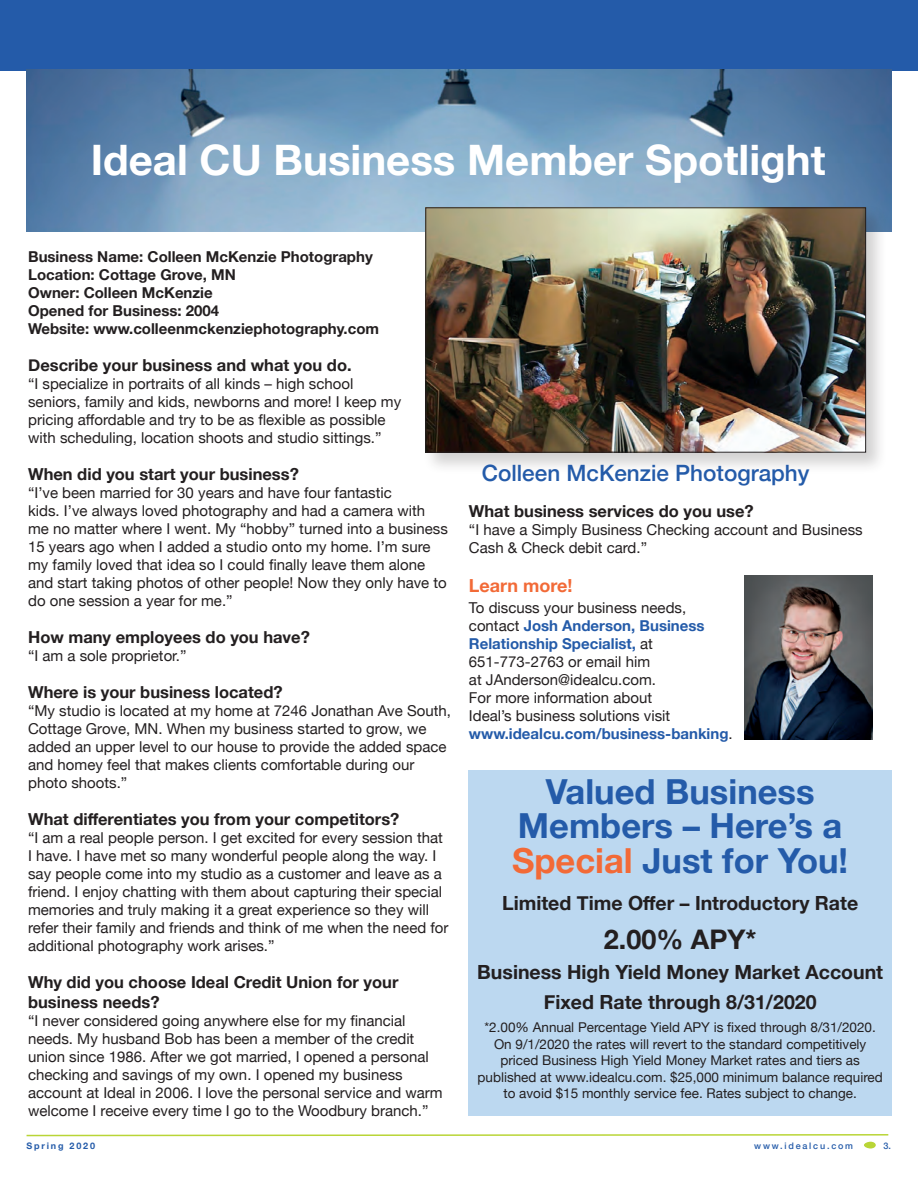
<style>
.page{position:relative;width:918px;height:1188px;background:#fff}
.page>*{position:absolute;margin:0;border:0;box-sizing:border-box;transform-origin:0 0}
.t1{font:700 42px "Helvetica Neue";color:#fff}
.t2{font:700 34.5px/34.5px "Helvetica Neue";color:#245ba9;text-align:center}
.t3{font:700 27px "Helvetica Neue";color:#231f20}
.t4{font:500 22.5px "Helvetica Neue";color:#245ba9}
.t5{font:700 19.5px/30.2px "Helvetica Neue";color:#231f20;text-align:center}
.t6{font:700 18px "Helvetica Neue";color:#f26a37}
.t7{font:700 16.5px/19.5px "Helvetica Neue";color:#231f20}
.t8{font:15px/18px "Helvetica Neue";color:#231f20}
.t9{font:700 15px/18px "Helvetica Neue";color:#231f20}
.t10{font:13.5px/16.5px "Helvetica Neue";color:#231f20;text-align:center}
.t11{font:500 9px "Helvetica Neue";letter-spacing:.2em;color:#245ba9}
.t12{font:700 9px "Helvetica Neue";letter-spacing:.2em;color:#245ba9}
.s1{font-weight:700;color:#245ba9}
.s2{color:#f26a37}
</style>
<div class="page">
<svg style="left:26px;top:1134px;width:863px;height:15px"></svg>
<div style="left:0;top:0;width:918px;height:70px;background:#245ba9"></div>
<img style="left:27px;top:69px;width:865px;height:163px">
<div style="left:423px;top:205px;width:465px;height:269px;background:#231f20;opacity:.2"></div>
<img style="left:427px;top:209px;width:437px;height:242px">
<div style="left:425px;top:207px;width:441px;height:246px;border:1px solid #231f20"></div>
<img style="left:745px;top:575px;width:127px;height:164px">
<div style="left:469px;top:770px;width:423px;height:346px;background:#bcd8f0"></div>
<h1 class="t1" style="left:91px;top:127px;width:736px">Ideal CU Business Member Spotlight</h1>
<p class="t9" style="left:28px;top:248px;width:352px">Business Name: Colleen McKenzie Photography Location: Cottage Grove, MN<br>Owner: Colleen McKenzie<br>Opened for Business: 2004<br>Website: www.colleenmckenziephotography.com</p>
<p class="t7" style="left:28px;top:356px;width:325px">Describe your business and what you do.</p>
<p class="t8" style="left:28px;top:376px;width:375px">“I specialize in portraits of all kinds – high school seniors, family and kids, newborns and more! I keep my pricing affordable and try to be as flexible as possible with scheduling, location shoots and studio sittings.”</p>
<p class="t7" style="left:28px;top:465px;width:272px">When did you start your business?</p>
<p class="t8" style="left:28px;top:485px;width:421px">“I’ve been married for 30 years and have four fantastic<br>kids. I’ve always loved photography and had a camera with me no matter where I went. My “hobby” turned into a business 15 years ago when I added a studio onto my home. I’m sure my family loved that idea so I could finally leave them alone and start taking photos of other people! Now they only have to do one session a year for me.”</p>
<p class="t7" style="left:28px;top:628px;width:283px">How many employees do you have?</p>
<p class="t8" style="left:28px;top:648px;width:160px">“I am a sole proprietor.”</p>
<p class="t7" style="left:28px;top:683px;width:256px">Where is your business located?</p>
<p class="t8" style="left:28px;top:703px;width:424px">“My studio is located at my home at 7246 Jonathan Ave South, Cottage Grove, MN. When my business started to grow, we added an upper level to our house to provide the added space and homey feel that makes clients comfortable during our photo shoots.”</p>
<p class="t7" style="left:28px;top:810px;width:373px">What differentiates you from your competitors?</p>
<p class="t8" style="left:28px;top:830px;width:422px">“I am a real people person. I get excited for every session that I have. I have met so many wonderful people along the way. I say people come into my studio as a customer and leave as a friend. I enjoy chatting with them about capturing their special memories and truly making it a great experience so they will refer their family and friends and think of me when the need for additional photography work arises.”</p>
<p class="t7" style="left:28px;top:973px;width:372px">Why did you choose Ideal Credit Union for your business needs?</p>
<p class="t8" style="left:28px;top:1012px;width:416px">“I never considered going anywhere else for my financial needs. My husband Bob has been a member of the credit union since 1986. After we got married, I opened a personal checking and savings of my own. I opened my business account at Ideal in 2006. I love the personal service and warm welcome I receive every time I go to the Woodbury branch.”</p>
<h3 class="t4" style="left:482px;top:455px;width:329px">Colleen McKenzie Photography</h3>
<p class="t7" style="left:469px;top:502px;width:286px">What business services do you use?</p>
<p class="t8" style="left:469px;top:521px;width:395px">“I have a Simply Business Checking account and Business<br>Cash &amp; Check debit card.”</p>
<p class="t6" style="left:469px;top:571px;width:105px">Learn more!</p>
<p class="t8" style="left:469px;top:600px;width:265px">To discuss your business needs, contact <span class="s1">Josh Anderson, Business<br>Relationship Specialist,</span> at<br>651-773-2763 or email him<br>at JAnderson@idealcu.com.<br>For more information about<br>Ideal’s business solutions visit <span class="s1">www.idealcu.com/business-banking</span>.</p>
<h2 class="t2" style="left:512px;top:775px;width:338px">Valued Business<br>Members – Here’s a<br><span class="s2">Special</span> Just for You!</h2>
<h3 class="t5" style="left:502px;top:888px;width:358px">Limited Time Offer – Introductory Rate</h3>
<h3 class="t3" style="left:604px;top:918px;width:154px">2.00% APY*</h3>
<h3 class="t5" style="left:477px;top:957px;width:407px">Business High Yield Money Market Account<br>Fixed Rate through 8/31/2020</h3>
<p class="t10" style="left:478px;top:1020px;width:407px">*2.00% Annual Percentage Yield APY is fixed through 8/31/2020.<br>On 9/1/2020 the rates will revert to the standard competitively priced Business High Yield Money Market rates and tiers as published at www.idealcu.com. $25,000 minimum balance required to avoid $15 monthly service fee. Rates subject to change.</p>
<p class="t12" style="left:27px;top:1138px;width:70px">Spring 2020</p>
<p class="t11" style="left:754px;top:1138px;width:100px">www.idealcu.com</p>
<p class="t11" style="left:883px;top:1138px;width:9px">3.</p>
</div>
